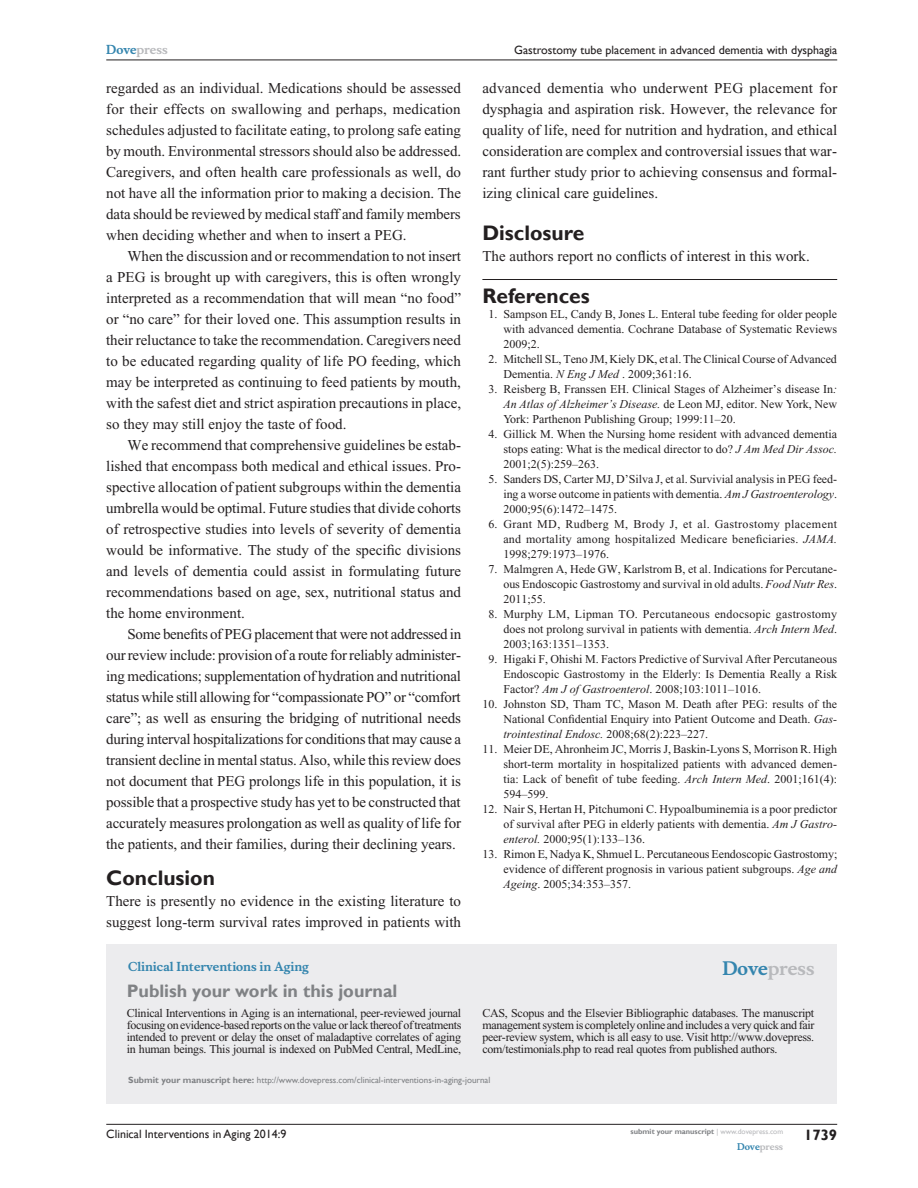
<style>
.page{position:relative;width:918px;height:1188px;background:#fff}
.page>*{position:absolute;margin:0;border:0;box-sizing:border-box;transform-origin:0 0}
.RefH{font:700 21px "Gill Sans";color:#231f20}
.PromBx-H1{font:700 18px "Gill Sans";color:#808285}
.PromBx-Brand{font:700 18px "Musee";color:#b8b9bc}
.Tx{font:15px/21px "Times New Roman";color:#231f20;text-align:justify}
.TxF{font:15px/21px "Times New Roman";color:#231f20}
.t1{font:700 15px "Gill Sans";color:#231f20}
.RefNL2{font:12px/15px "Times New Roman";color:#231f20;text-align:justify}
.PromBx-Tx{font:12px/12px "Times New Roman";letter-spacing:-.02em;color:#231f20;text-align:justify}
.t2{font:12px "Gill Sans";color:#231f20}
.PromBx-JrnlName{font:700 12px "Musee";color:#3485ae}
.t3{font:700 12px "Musee";color:#b8b9bc}
.PromBx-SubmitMssWebA{font:9px "Gill Sans";color:#808285}
.t4{font:700 9px "Musee";color:#b8b9bc}
.t5{font:700 7.5px "Gill Sans";color:#808285}
.s1{color:#3485ae}
.s2{font-style:italic}
.s3{font-weight:700}
.s4{font-weight:400;color:#b8b9bc}
</style>
<div class="page">
<div style="left:106px;top:944px;width:731px;height:159px;background:#ececee"></div>
<hr style="left:106px;top:1124px;width:731px;height:1px;background:#231f20">
<hr style="left:106px;top:60px;width:731px;height:1px;background:#231f20">
<hr style="left:482px;top:279px;width:355px;height:1px;background:#231f20">
<p class="t3" style="left:106px;top:43px;width:63px"><span class="s1">Dove</span>press</p>
<p class="t2" style="left:514px;top:43px;width:325px">Gastrostomy tube placement in advanced dementia with dysphagia</p>
<p class="Tx" style="left:106px;top:77px;width:356px">regarded as an individual. Medications should be assessed for their effects on swallowing and perhaps, medication schedules adjusted to facilitate eating, to prolong safe eating by mouth. Environmental stressors should also be addressed.<br>Caregivers, and often health care professionals as well, do not have all the information prior to making a decision. The data should be reviewed by medical staff and family members when deciding whether and when to insert a PEG.</p>
<p class="Tx" style="left:106px;top:245px;width:356px;text-indent:21px">When the discussion and or recommendation to not insert a PEG is brought up with caregivers, this is often wrongly interpreted as a recommendation that will mean “no food” or “no care” for their loved one. This assumption results in their reluctance to take the recommendation. Caregivers need to be educated regarding quality of life PO feeding, which may be interpreted as continuing to feed patients by mouth, with the safest diet and strict aspiration precautions in place, so they may still enjoy the taste of food.</p>
<p class="Tx" style="left:106px;top:434px;width:356px;text-indent:21px">We recommend that comprehensive guidelines be estab&shy;lished that encompass both medical and ethical issues. Pro&shy;spective allocation of patient subgroups within the dementia umbrella would be optimal. Future studies that divide cohorts of retrospective studies into levels of severity of dementia would be informative. The study of the specific divisions and levels of dementia could assist in formulating future recommendations based on age, sex, nutritional status and the home environment.</p>
<p class="Tx" style="left:106px;top:623px;width:356px;text-indent:21px">Some benefits of PEG placement that were not addressed in our review include: provision of a route for reliably administer&shy;ing medications; supplementation of hydration and nutritional status while still allowing for “compassionate PO” or “comfort care”; as well as ensuring the bridging of nutritional needs during interval hospitalizations for conditions that may cause a transient decline in mental status. Also, while this review does not document that PEG prolongs life in this population, it is possible that a prospective study has yet to be constructed that accurately measures prolongation as well as quality of life for the patients, and their families, during their declining years.</p>
<h1 class="RefH" style="left:106px;top:865px;width:110px">Conclusion</h1>
<p class="TxF" style="left:106px;top:890px;width:356px">There is presently no evidence in the existing literature to suggest long-term survival rates improved in patients with</p>
<p class="TxF" style="left:482px;top:77px;width:356px;text-align:justify">advanced dementia who underwent PEG placement for dysphagia and aspiration risk. However, the relevance for quality of life, need for nutrition and hydration, and ethical consideration are complex and controversial issues that war&shy;rant further study prior to achieving consensus and formal&shy;izing clinical care guidelines.</p>
<h1 class="RefH" style="left:482px;top:220px;width:103px">Disclosure</h1>
<p class="TxF" style="left:482px;top:245px;width:329px">The authors report no conflicts of interest in this work.</p>
<p class="RefH" style="left:482px;top:283px;width:109px">References</p>
<p class="RefNL2" style="left:503px;top:306px;width:335px;text-indent:-15px">1. Sampson EL, Candy B, Jones L. Enteral tube feeding for older people with advanced dementia. Cochrane Database of Systematic Reviews 2009;2.</p>
<p class="RefNL2" style="left:503px;top:351px;width:335px;text-indent:-15px">2. Mitchell SL, Teno JM, Kiely DK, et al. The Clinical Course of Advanced<br>Dementia. <span class="s2">N Eng J Med</span> . 2009;361:16.</p>
<p class="RefNL2" style="left:503px;top:381px;width:335px;text-indent:-15px">3. Reisberg B, Franssen EH. Clinical Stages of Alzheimer’s disease In<span class="s2">:<br>An Atlas of Alzheimer’s Disease.</span> de Leon MJ, editor. New York, New York: Parthenon Publishing Group; 1999:11–20.</p>
<p class="RefNL2" style="left:503px;top:426px;width:335px;text-indent:-15px">4. Gillick M. When the Nursing home resident with advanced dementia stops eating: What is the medical director to do? <span class="s2">J Am Med Dir Assoc.<br></span>2001;2(5):259–263.</p>
<p class="RefNL2" style="left:503px;top:471px;width:335px;text-indent:-15px">5. Sanders DS, Carter MJ, D’Silva J, et al. Survivial analysis in PEG feed&shy;ing a worse outcome in patients with dementia. <span class="s2">Am J Gastroenterology</span>.<br>2000;95(6):1472–1475.</p>
<p class="RefNL2" style="left:503px;top:516px;width:335px;text-indent:-15px">6. Grant MD, Rudberg M, Brody J, et al. Gastrostomy placement and mortality among hospitalized Medicare beneficiaries. <span class="s2">JAMA.<br></span>1998;279:1973–1976.</p>
<p class="RefNL2" style="left:503px;top:561px;width:335px;text-indent:-15px">7. Malmgren A, Hede GW, Karlstrom B, et al. Indications for Percutane&shy;ous Endoscopic Gastrostomy and survival in old adults. <span class="s2">Food Nutr Res</span>.<br>2011;55.</p>
<p class="RefNL2" style="left:503px;top:606px;width:335px;text-indent:-15px">8. Murphy LM, Lipman TO. Percutaneous endocsopic gastrostomy does not prolong survival in patients with dementia. <span class="s2">Arch Intern Med</span>.<br>2003;163:1351–1353.</p>
<p class="RefNL2" style="left:503px;top:651px;width:335px;text-indent:-15px">9. Higaki F, Ohishi M. Factors Predictive of Survival After Percutaneous Endoscopic Gastrostomy in the Elderly: Is Dementia Really a Risk Factor? <span class="s2">Am J of Gastroenterol</span>. 2008;103:1011–1016.</p>
<p class="RefNL2" style="left:503px;top:696px;width:335px;text-indent:-21px">10. Johnston SD, Tham TC, Mason M. Death after PEG: results of the National Confidential Enquiry into Patient Outcome and Death. <span class="s2">Gas&shy;trointestinal Endosc.</span> 2008;68(2):223–227.</p>
<p class="RefNL2" style="left:503px;top:741px;width:335px;text-indent:-21px">11. Meier DE, Ahronheim JC, Morris J, Baskin-Lyons S, Morrison R. High short-term mortality in hospitalized patients with advanced demen&shy;tia: Lack of benefit of tube feeding. <span class="s2">Arch Intern Med</span>. 2001;161(4):<br>594–599.</p>
<p class="RefNL2" style="left:503px;top:801px;width:335px;text-indent:-21px">12. Nair S, Hertan H, Pitchumoni C. Hypoalbuminemia is a poor predictor of survival after PEG in elderly patients with dementia. <span class="s2">Am J Gastro&shy;enterol.</span> 2000;95(1):133–136.</p>
<p class="RefNL2" style="left:503px;top:846px;width:336px;text-indent:-21px">13. Rimon E, Nadya K, Shmuel L. Percutaneous Eendoscopic Gastrostomy; evidence of different prognosis in various patient subgroups. <span class="s2">Age and Ageing</span>. 2005;34:353–357.</p>
<p class="PromBx-JrnlName" style="left:128px;top:959px;width:182px">Clinical Interventions in Aging</p>
<p class="PromBx-H1" style="left:127px;top:980px;width:272px">Publish your work in this journal</p>
<p class="PromBx-Brand" style="left:722px;top:958px;width:94px"><span class="s1">Dove</span>press</p>
<p class="PromBx-Tx" style="left:127px;top:1007px;width:336px">Clinical Interventions in Aging is an international, peer-reviewed journal focusing on evidence-based reports on the value or lack thereof of treatments intended to prevent or delay the onset of maladaptive correlates of aging in human beings. This journal is indexed on PubMed Central, MedLine,</p>
<p class="PromBx-Tx" style="left:482px;top:1007px;width:333px">CAS, Scopus and the Elsevier Bibliographic databases. The manuscript management system is completely online and includes a very quick and fair peer-review system, which is all easy to use. Visit http://www.dovepress. com/testimonials.php to read real quotes from published authors.</p>
<p class="PromBx-SubmitMssWebA" style="left:128px;top:1075px;width:364px"><span class="s3">Submit your manuscript here:</span> http://www.dovepress.com/clinical-interventions-in-aging-journal</p>
<p class="t2" style="left:106px;top:1127px;width:182px">Clinical Interventions in Aging 2014:9</p>
<p class="t5" style="left:631px;top:1127px;width:154px">submit your manuscript <span class="s4">| www.dovepress.com</span></p>
<p class="t4" style="left:737px;top:1141px;width:48px"><span class="s1">Dove</span>press</p>
<p class="t1" style="left:804px;top:1126px;width:35px">1739</p>
</div>
